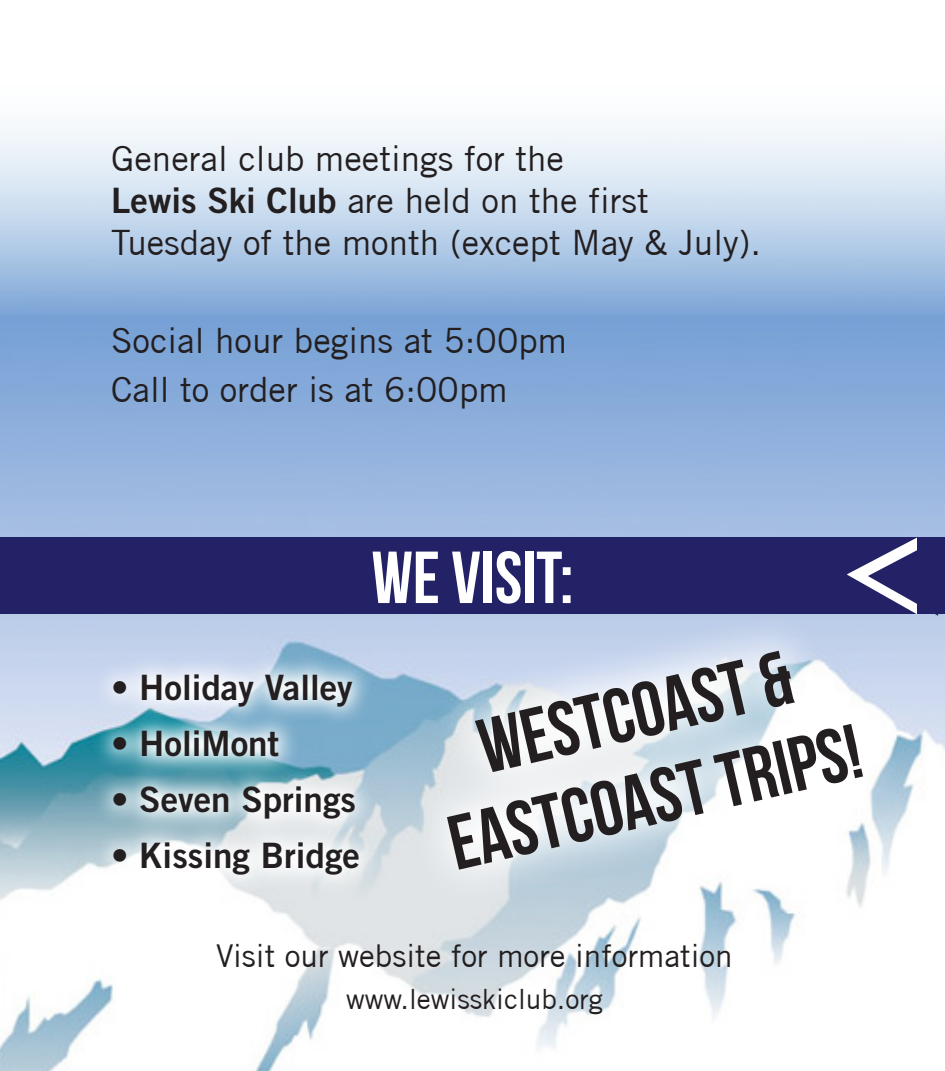
<style>
.page{position:relative;width:945px;height:1071px;background:#fff}
.page>*{position:absolute;margin:0;border:0;box-sizing:border-box;transform-origin:0 0}
.t1{font:77px "Bebas Neue";color:#231f20}
.t2{font:73.5px "Bebas Neue";color:#fff}
.t3{font:35px "Trade Gothic";color:#231f20}
.t4{font:35px "Trade Gothic LT Std Bd 2";color:#231f20}
.t5{font:31.5px "Trade Gothic";color:#231f20}
.t6{font:28px "Trade Gothic";color:#231f20}
.s1{font-family:"Trade Gothic LT Std Bd 2"}
</style>
<div class="page">
<img style="left:0;top:128px;width:945px;height:943px">
<svg style="left:89px;top:650px;width:281px;height:244px"></svg>
<div style="left:0;top:538px;width:945px;height:76px;background:#232266"></div>
<svg style="left:847px;top:538px;width:91px;height:78px"></svg>
<svg style="left:370px;top:583px;width:541px;height:336px"></svg>
<p class="t3" style="left:111px;top:137px;width:455px">General club meetings for the</p>
<p class="t3" style="left:111px;top:179px;width:539px"><span class="s1">Lewis Ski Club</span> are held on the first</p>
<p class="t3" style="left:111px;top:221px;width:651px">Tuesday of the month (except May &amp; July).</p>
<p class="t3" style="left:111px;top:319px;width:457px">Social hour begins at 5:00pm</p>
<p class="t3" style="left:111px;top:368px;width:398px">Call to order is at 6:00pm</p>
<p class="t2" style="left:371px;top:537px;width:204px">WE VISIT:</p>
<p class="t4" style="left:111px;top:666px;width:243px">• Holiday Valley</p>
<p class="t4" style="left:111px;top:722px;width:170px">• HoliMont</p>
<p class="t4" style="left:111px;top:778px;width:246px">• Seven Springs</p>
<p class="t4" style="left:111px;top:834px;width:250px">• Kissing Bridge</p>
<p class="t1" style="left:470px;top:707px;width:321px;rotate:-13deg">Westcoast &amp;</p>
<p class="t1" style="left:441px;top:803px;width:422px;rotate:-13deg">Eastcoast trips!</p>
<p class="t5" style="left:216px;top:936px;width:518px">Visit our website for more information</p>
<p class="t6" style="left:346px;top:982px;width:258px">www.lewisskiclub.org</p>
</div>
